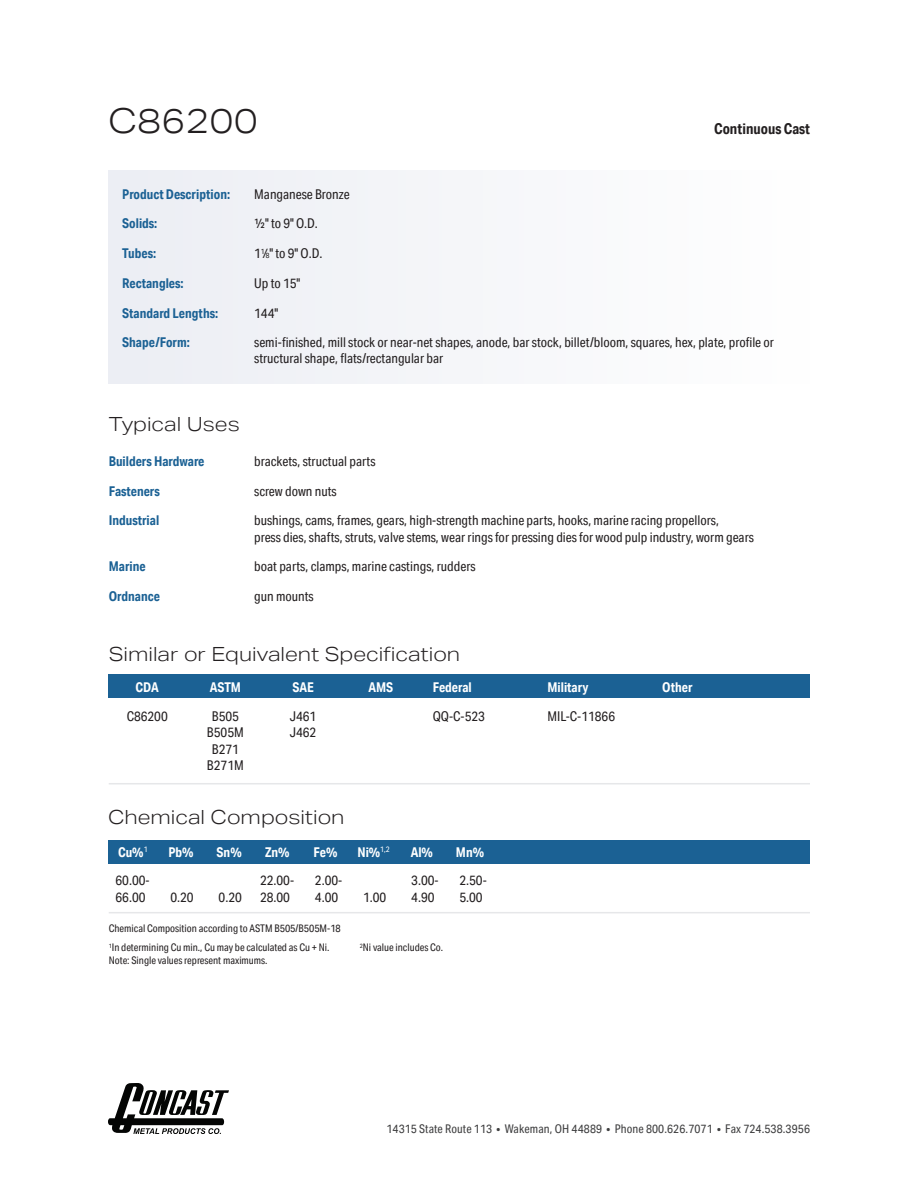
<style>
.page{position:relative;width:918px;height:1188px;background:#fff}
.page>*{position:absolute;margin:0;border:0;box-sizing:border-box;transform-origin:0 0}
.t1{font:300 34.5px "Aktiv Grotesk Ex";color:#231f20}
.t2{font:300 19.5px "Aktiv Grotesk Ex";color:#231f20}
.t3{font:700 15px "Aktiv Grotesk Cd";color:#231f20}
.t4{font:13.5px/16.5px "Aktiv Grotesk Cd";color:#231f20}
.t5{font:700 13.5px "Aktiv Grotesk Cd";color:#1b6194}
.t6{font:700 13.5px "Aktiv Grotesk Cd";color:#fff}
.t7{font:12px "Aktiv Grotesk Cd";letter-spacing:.01em;color:#3e3e3f}
.t8{font:10.5px/19.4px "Aktiv Grotesk Cd";color:#231f20}
.s1{font-size:7.35px}
</style>
<div class="page">
<svg style="left:108px;top:1083px;width:121px;height:51px"></svg>
<div style="left:109px;top:170px;width:701px;height:214px;background:#f5f6f9"></div>
<div style="left:109px;top:840px;width:701px;height:23px;background:#1b6194"></div>
<div style="left:109px;top:675px;width:701px;height:23px;background:#1b6194"></div>
<hr style="left:109px;top:783px;width:701px;height:1px;background:#e6e7e9">
<hr style="left:109px;top:912px;width:701px;height:1px;background:#e6e7e9">
<h1 class="t1" style="left:108px;top:101px;width:151px">C86200</h1>
<p class="t3" style="left:714px;top:119px;width:97px">Continuous Cast</p>
<p class="t5" style="left:122px;top:186px;width:109px">Product Description:</p>
<p class="t4" style="left:254px;top:186px;width:97px">Manganese Bronze</p>
<p class="t5" style="left:122px;top:215px;width:37px">Solids:</p>
<p class="t4" style="left:254px;top:215px;width:65px">½" to 9" O.D.</p>
<p class="t5" style="left:122px;top:245px;width:35px">Tubes:</p>
<p class="t4" style="left:254px;top:245px;width:70px">1<sup>1</sup>⁄<span class="s1">8</span>" to 9" O.D.</p>
<p class="t5" style="left:122px;top:275px;width:63px">Rectangles:</p>
<p class="t4" style="left:254px;top:275px;width:48px">Up to 15"</p>
<p class="t5" style="left:122px;top:304px;width:97px">Standard Lengths:</p>
<p class="t4" style="left:254px;top:304px;width:26px">144"</p>
<p class="t5" style="left:122px;top:334px;width:69px">Shape/Form:</p>
<p class="t4" style="left:254px;top:334px;width:521px">semi-finished, mill stock or near-net shapes, anode, bar stock, billet/bloom, squares, hex, plate, profile or structural shape, flats/rectangular bar</p>
<h2 class="t2" style="left:109px;top:413px;width:133px">Typical Uses</h2>
<p class="t5" style="left:109px;top:453px;width:97px">Builders Hardware</p>
<p class="t4" style="left:254px;top:453px;width:123px">brackets, structual parts</p>
<p class="t5" style="left:109px;top:483px;width:53px">Fasteners</p>
<p class="t4" style="left:254px;top:483px;width:84px">screw down nuts</p>
<p class="t5" style="left:109px;top:512px;width:52px">Industrial</p>
<p class="t4" style="left:254px;top:512px;width:501px">bushings, cams, frames, gears, high-strength machine parts, hooks, marine racing propellors,<br>press dies, shafts, struts, valve stems, wear rings for pressing dies for wood pulp industry, worm gears</p>
<p class="t5" style="left:109px;top:558px;width:38px">Marine</p>
<p class="t4" style="left:254px;top:558px;width:223px">boat parts, clamps, marine castings, rudders</p>
<p class="t5" style="left:109px;top:588px;width:53px">Ordnance</p>
<p class="t4" style="left:254px;top:588px;width:61px">gun mounts</p>
<h2 class="t2" style="left:109px;top:643px;width:353px">Similar or Equivalent Specification</h2>
<p class="t6" style="left:136px;top:679px;width:25px">CDA</p>
<p class="t6" style="left:210px;top:679px;width:33px">ASTM</p>
<p class="t6" style="left:292px;top:679px;width:23px">SAE</p>
<p class="t6" style="left:369px;top:679px;width:26px">AMS</p>
<p class="t6" style="left:433px;top:679px;width:41px">Federal</p>
<p class="t6" style="left:548px;top:679px;width:43px">Military</p>
<p class="t6" style="left:662px;top:679px;width:32px">Other</p>
<p class="t4" style="left:127px;top:708px;width:43px">C86200</p>
<p class="t4" style="left:207px;top:708px;width:38px;text-align:center">B505<br>B505M<br>B271<br>B271M</p>
<p class="t4" style="left:290px;top:708px;width:28px">J461<br>J462</p>
<p class="t4" style="left:433px;top:708px;width:54px">QQ-C-523</p>
<p class="t4" style="left:548px;top:708px;width:69px">MIL-C-11866</p>
<h2 class="t2" style="left:108px;top:806px;width:238px">Chemical Composition</h2>
<p class="t6" style="left:118px;top:844px;width:31px">Cu%<sup>1</sup></p>
<p class="t6" style="left:168px;top:844px;width:27px">Pb%</p>
<p class="t6" style="left:217px;top:844px;width:27px">Sn%</p>
<p class="t6" style="left:265px;top:844px;width:26px">Zn%</p>
<p class="t6" style="left:314px;top:844px;width:25px">Fe%</p>
<p class="t6" style="left:357px;top:844px;width:34px">Ni%<sup>1,2</sup></p>
<p class="t6" style="left:411px;top:844px;width:24px">Al%</p>
<p class="t6" style="left:456px;top:844px;width:30px">Mn%</p>
<p class="t4" style="left:116px;top:872px;width:36px">60.00-<br>66.00</p>
<p class="t4" style="left:260px;top:872px;width:36px">22.00-<br>28.00</p>
<p class="t4" style="left:315px;top:872px;width:29px">2.00-<br>4.00</p>
<p class="t4" style="left:411px;top:872px;width:29px">3.00-<br>4.90</p>
<p class="t4" style="left:459px;top:872px;width:29px">2.50-<br>5.00</p>
<p class="t4" style="left:170px;top:889px;width:25px">0.20</p>
<p class="t4" style="left:219px;top:889px;width:25px">0.20</p>
<p class="t4" style="left:363px;top:889px;width:25px">1.00</p>
<p class="t8" style="left:109px;top:918px;width:234px">Chemical Composition according to ASTM B505/B505M-18<br><sup>1</sup>In determining Cu min., Cu may be calculated as Cu + Ni.</p>
<p class="t8" style="left:109px;top:950px;width:160px">Note: Single values represent maximums.</p>
<p class="t8" style="left:360px;top:938px;width:85px"><sup>2</sup>Ni value includes Co.</p>
<p class="t7" style="left:386px;top:1121px;width:425px">14315 State Route 113 • Wakeman, OH 44889 • Phone 800.626.7071 • Fax 724.538.3956</p>
</div>
